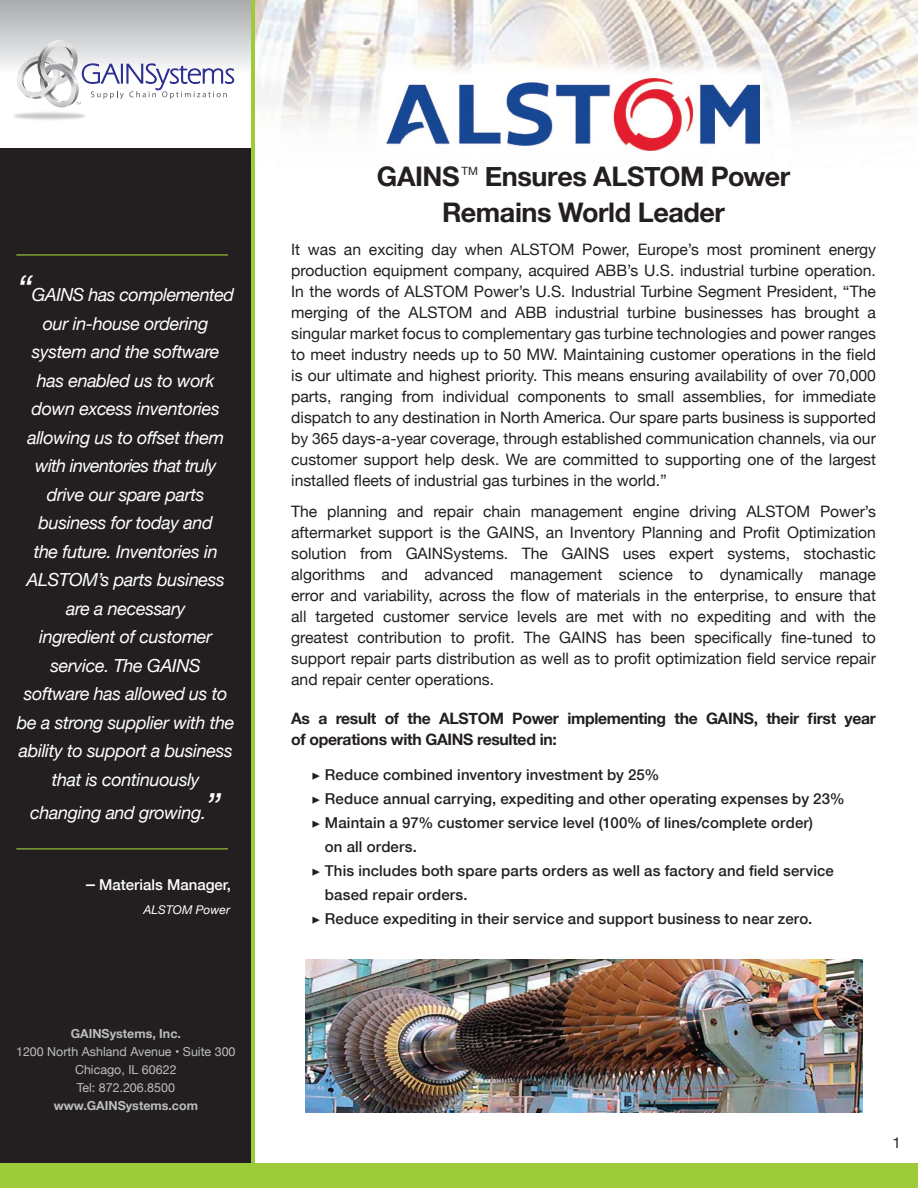
<style>
.page{position:relative;width:918px;height:1188px;background:#fff}
.page>*{position:absolute;margin:0;border:0;box-sizing:border-box;transform-origin:0 0}
.t1{font:700 27px "Helvetica Neue";letter-spacing:-.015em;color:#231f20}
.t2{font:italic 18px/28.5px "Helvetica Neue";letter-spacing:-.02em;color:#fff;text-align:center}
.t3{font:15.75px/21px "Helvetica Neue";color:#231f20;text-align:justify}
.t4{font:700 15.75px/21px "Helvetica Neue";letter-spacing:-.02em;color:#231f20}
.t5{font:500 15px/24px "Helvetica Neue";letter-spacing:.01em;color:#231f20}
.t6{font:500 15px "Helvetica Neue";color:#fff}
.t7{font:15px "Helvetica Neue";color:#231f20}
.t8{font:12.45px "Helvetica Neue";color:#bcbdc0}
.t9{font:700 12.45px "Helvetica Neue";color:#bcbdc0}
.t10{font:italic 12px "Helvetica Neue";color:#fff}
.t11{font:11.4px "Helvetica Neue";color:#231f20}
.s1{font-size:35.85px}
.s2{font-size:18.75px}
.s3{font-size:18px}
.s4{font-family:"Minion Pro";font-weight:400}
</style>
<div class="page">
<img style="left:255px;top:0;width:663px;height:125px">
<div style="left:0;top:148px;width:251px;height:1040px;background:#231f20"></div>
<div style="left:0;top:0;width:251px;height:114px;background:linear-gradient(to bottom,#b1b2b6,#fff)"></div>
<img style="left:14px;top:102px;width:82px;height:18px">
<svg style="left:15px;top:40px;width:219px;height:71px"></svg>
<hr style="left:16px;top:254px;width:212px;height:2px;background:#9ecb3a">
<hr style="left:16px;top:848px;width:212px;height:1px;background:#9ecb3a">
<div style="left:0;top:1163px;width:918px;height:25px;background:#9ecb3a"></div>
<hr style="left:251px;top:0;width:4px;height:1188px;background:#9ecb3a">
<svg style="left:367px;top:55px;width:412px;height:96px;fill:#faf8f6"></svg>
<img style="left:386px;top:74px;width:374px;height:76px">
<img style="left:305px;top:960px;width:558px;height:153px">
<p class="t2" style="left:17px;top:282px;width:218px"><span class="s1">“</span>GAINS has complemented our in-house ordering system and the software has enabled us to work down excess inventories allowing us to offset them with inventories that truly drive our spare parts business for today and<br>the future. Inventories in<br>ALSTOM’s parts business are a necessary</p>
<p class="t2" style="left:17px;top:624px;width:219px">ingredient of customer service. The GAINS software has allowed us to be a strong supplier with the ability to support a business that is continuously</p>
<p class="t2" style="left:30px;top:799px;width:192px">changing and growing<span class="s2">.</span><span class="s1">”</span></p>
<p class="t6" style="left:86px;top:873px;width:146px"><span class="s3">–</span> Materials Manager,</p>
<p class="t10" style="left:144px;top:902px;width:88px">ALSTOM Power</p>
<p class="t9" style="left:71px;top:1024px;width:112px">GAINSystems, Inc.</p>
<p class="t8" style="left:16px;top:1043px;width:221px">1200 North Ashland Avenue • Suite 300</p>
<p class="t8" style="left:75px;top:1061px;width:103px">Chicago, IL 60622</p>
<p class="t8" style="left:77px;top:1079px;width:100px">Tel: 872.206.8500</p>
<p class="t9" style="left:54px;top:1096px;width:146px">www.GAINSystems.com</p>
<p class="t1" style="left:377px;top:155px;width:84px">GAINS</p>
<p class="t11" style="left:462px;top:162px;width:18px">TM</p>
<p class="t1" style="left:485px;top:155px;width:307px">Ensures ALSTOM Power</p>
<p class="t1" style="left:442px;top:191px;width:285px">Remains World Leader</p>
<p class="t3" style="left:291px;top:239px;width:586px">It was an exciting day when ALSTOM Power, Europe’s most prominent energy production equipment company, acquired ABB’s U.S. industrial turbine operation.<br>In the words of ALSTOM Power’s U.S. Industrial Turbine Segment President, “The merging of the ALSTOM and ABB industrial turbine businesses has brought a singular market focus to complementary gas turbine technologies and power ranges to meet industry needs up to 50 MW. Maintaining customer operations in the field is our ultimate and highest priority. This means ensuring availability of over 70,000 parts, ranging from individual components to small assemblies, for immediate dispatch to any destination in North America. Our spare parts business is supported by 365 days-a-year coverage, through established communication channels, via our customer support help desk. We are committed to supporting one of the largest installed fleets of industrial gas turbines in the world.”</p>
<p class="t3" style="left:291px;top:502px;width:586px">The planning and repair chain management engine driving ALSTOM Power’s aftermarket support is the GAINS, an Inventory Planning and Profit Optimization solution from GAINSystems. The GAINS uses expert systems, stochastic algorithms and advanced management science to dynamically manage error and variability, across the flow of materials in the enterprise, to ensure that all targeted customer service levels are met with no expediting and with the greatest contribution to profit. The GAINS has been specifically fine-tuned to support repair parts distribution as well as to profit optimization field service repair and repair center operations.</p>
<p class="t4" style="left:291px;top:708px;width:586px">As a result of the ALSTOM Power implementing the GAINS, their first year of operations with GAINS resulted in:</p>
<p class="t5" style="left:311px;top:762px;width:350px"><span class="s4">▶</span> Reduce combined inventory investment by 25%</p>
<p class="t5" style="left:311px;top:786px;width:535px"><span class="s4">▶</span> Reduce annual carrying, expediting and other operating expenses by 23%</p>
<p class="t5" style="left:325px;top:810px;width:490px;text-indent:-14px"><span class="s4">▶</span> Maintain a 97% customer service level (100% of lines/complete order) on all orders.</p>
<p class="t5" style="left:325px;top:858px;width:511px;text-indent:-14px"><span class="s4">▶</span> This includes both spare parts orders as well as factory and field service based repair orders.</p>
<p class="t5" style="left:311px;top:906px;width:502px"><span class="s4">▶</span> Reduce expediting in their service and support business to near zero.</p>
<p class="t7" style="left:892px;top:1132px;width:10px">1</p>
</div>
